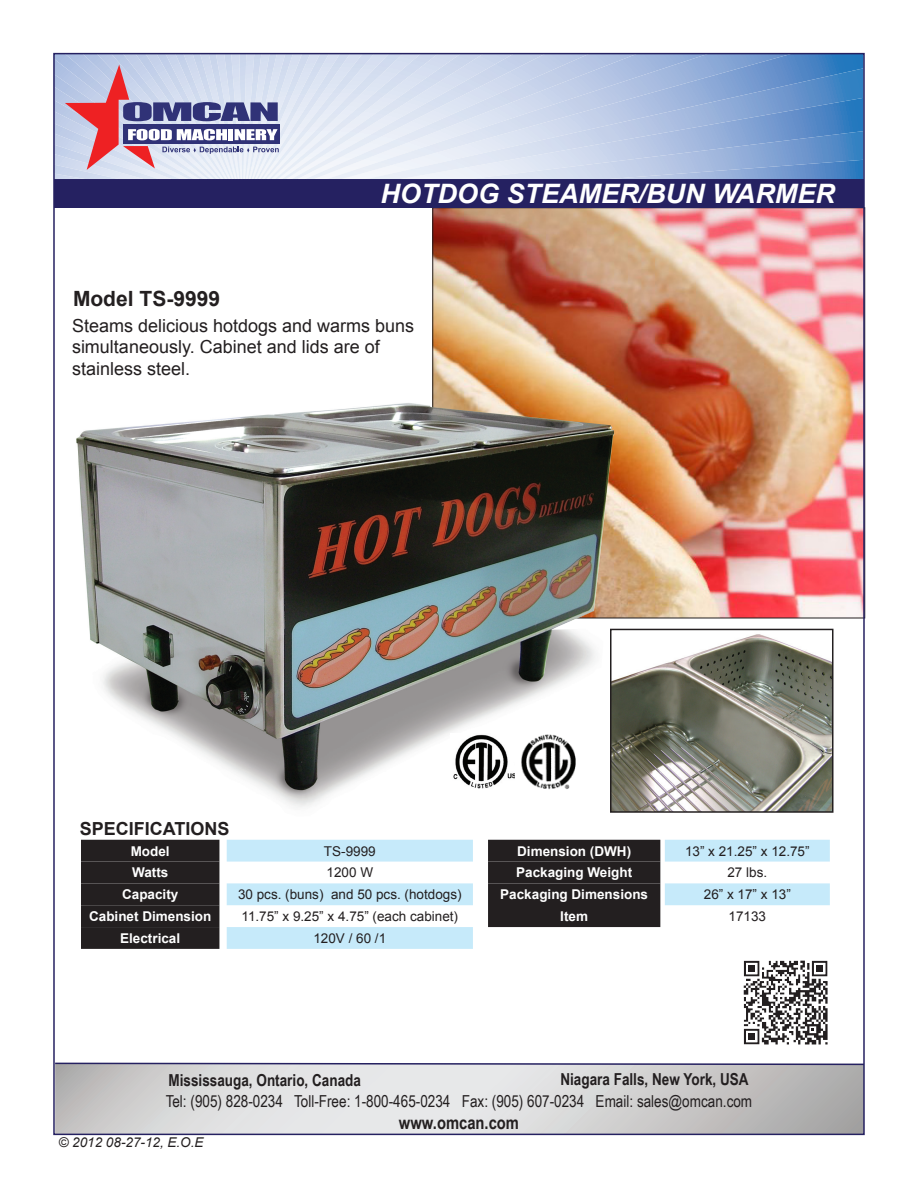
<style>
.page{position:relative;width:918px;height:1188px;background:#fff}
.page>*{position:absolute;margin:0;border:0;box-sizing:border-box;transform-origin:0 0}
.t1{font:italic 700 26.7px "Arial";color:#fff}
.t2{font:700 21px "Arial";color:#231f20}
.t3{font:18px/21.6px "Arial";color:#231f20}
.t4{font:700 18px "Arial";color:#231f20}
.t5{font:700 18px "Arial Narrow";color:#231f20}
.t6{font:16.5px "Arial Narrow";color:#231f20}
.t7{font:700 16.5px "Arial Narrow";color:#231f20}
.t8{font:13.5px "Arial";color:#231f20}
.t9{font:700 13.5px "Arial";color:#fff}
.t10{font:italic 13.5px "Arial";color:#231f20}
</style>
<div class="page">
<img style="left:434px;top:209px;width:428px;height:407px">
<svg style="left:56px;top:1066px;width:806px;height:66px;background:#d3d3d3"></svg>
<div style="left:55px;top:179px;width:809px;height:29px;background:#252161"></div>
<svg style="left:56px;top:56px;width:806px;height:123px;background:#b7c2de"></svg>
<svg style="left:56px;top:1062px;width:806px;height:4px"></svg>
<svg style="left:81px;top:840px;width:146px;height:109px;background:#302c2d"></svg>
<svg style="left:227px;top:840px;width:603px;height:109px;fill:#c6eafa"></svg>
<svg style="left:81px;top:862px;width:579px;height:65px"></svg>
<img style="left:614px;top:634px;width:216px;height:176px">
<div style="left:610px;top:629px;width:223px;height:184px;border:2px solid #231f20"></div>
<img style="left:76px;top:383px;width:538px;height:430px">
<img style="left:450px;top:734px;width:65px;height:60px">
<img style="left:515px;top:732px;width:65px;height:62px">
<svg style="left:743px;top:960px;width:85px;height:85px"></svg>
<p class="t2" style="left:73px;top:285px;width:149px">Model TS-9999</p>
<h1 class="t1" style="left:381px;top:176px;width:456px">HOTDOG STEAMER/BUN WARMER</h1>
<p class="t3" style="left:72px;top:315px;width:344px">Steams delicious hotdogs and warms buns simultaneously. Cabinet and lids are of stainless steel.</p>
<p class="t4" style="left:80px;top:817px;width:151px">SPECIFICATIONS</p>
<p class="t9" style="left:131px;top:842px;width:41px">Model</p>
<p class="t8" style="left:324px;top:842px;width:53px">TS-9999</p>
<p class="t9" style="left:517px;top:842px;width:115px">Dimension (DWH)</p>
<p class="t8" style="left:685px;top:842px;width:126px">13” x 21.25” x 12.75”</p>
<p class="t9" style="left:132px;top:864px;width:38px">Watts</p>
<p class="t8" style="left:327px;top:864px;width:48px">1200 W</p>
<p class="t9" style="left:516px;top:864px;width:118px">Packaging Weight</p>
<p class="t8" style="left:727px;top:864px;width:41px">27 lbs.</p>
<p class="t9" style="left:122px;top:885px;width:58px">Capacity</p>
<p class="t8" style="left:238px;top:886px;width:225px">30 pcs. (buns) and 50 pcs. (hotdogs)</p>
<p class="t9" style="left:500px;top:885px;width:149px">Packaging Dimensions</p>
<p class="t8" style="left:704px;top:886px;width:89px">26” x 17” x 13”</p>
<p class="t9" style="left:89px;top:907px;width:124px">Cabinet Dimension</p>
<p class="t8" style="left:242px;top:907px;width:218px">11.75” x 9.25” x 4.75” (each cabinet)</p>
<p class="t9" style="left:560px;top:907px;width:29px">Item</p>
<p class="t8" style="left:729px;top:907px;width:39px">17133</p>
<p class="t9" style="left:120px;top:929px;width:62px">Electrical</p>
<p class="t8" style="left:313px;top:929px;width:74px">120V / 60 /1</p>
<p class="t7" style="left:168px;top:1068px;width:194px">Mississauga, Ontario, Canada</p>
<p class="t7" style="left:560px;top:1067px;width:190px">Niagara Falls, New York, USA</p>
<p class="t6" style="left:166px;top:1089px;width:588px">Tel: (905) 828-0234 Toll-Free: 1-800-465-0234 Fax: (905) 607-0234 Email: sales@omcan.com</p>
<h3 class="t5" style="left:399px;top:1109px;width:122px">www.omcan.com</h3>
<p class="t10" style="left:59px;top:1134px;width:147px">© 2012 08-27-12, E.O.E</p>
</div>
